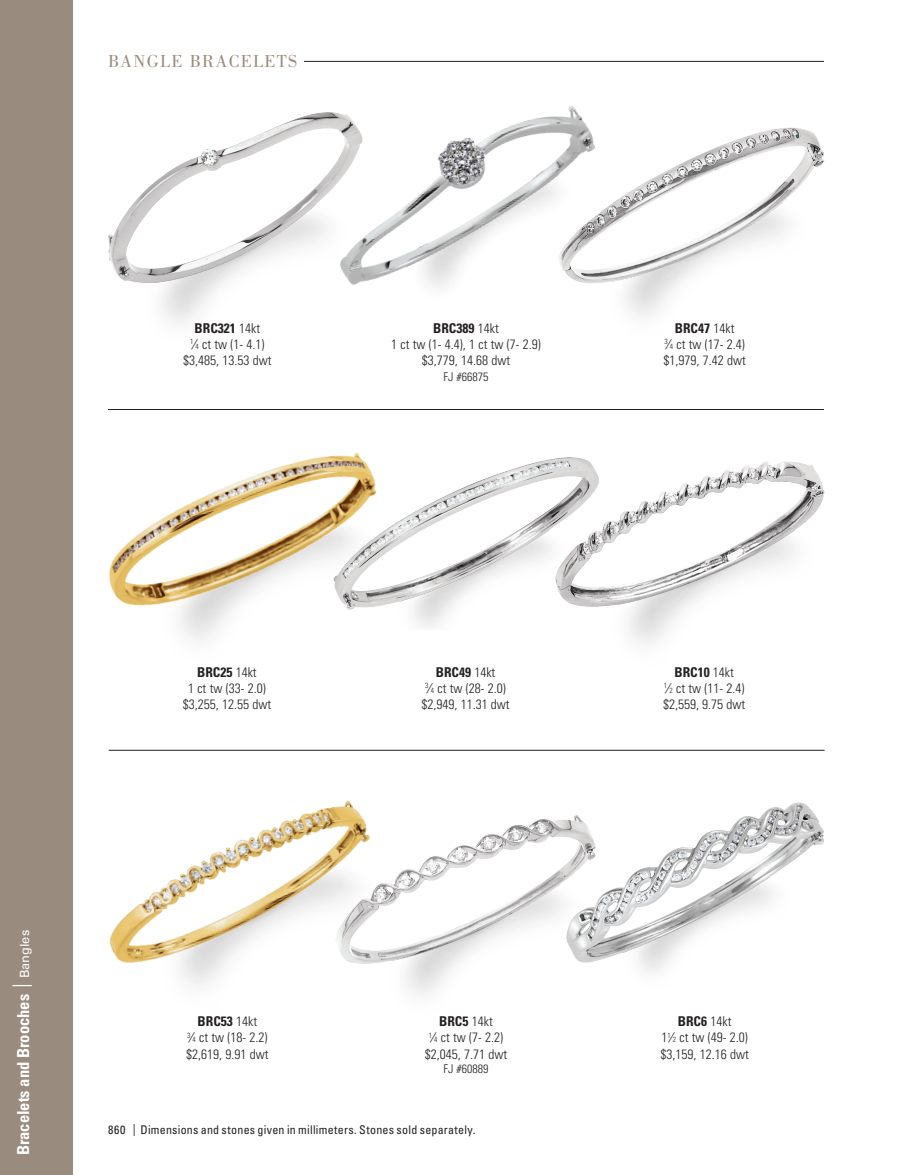
<style>
.page{position:relative;width:905px;height:1175px;background:#fff}
.page>*{position:absolute;margin:0;border:0;box-sizing:border-box;transform-origin:0 0}
.t1{font:18px "Bodoni Std";letter-spacing:.07em;color:#998b7d}
.t2{font:700 condensed 16.5px "Univers LT Std";color:#fff}
.Technical_Info{font:300 condensed 13.5px/16.2px "Univers LT Std";color:#231f20}
.Technical_Info-2{font:700 condensed 13.5px "Univers LT Std";color:#231f20}
.t3{font:condensed 12px "Univers LT Std";letter-spacing:.02em;color:#231f20}
.Technical_Info-3{font:300 condensed 12px "Univers LT Std";color:#231f20}
.s1{font-weight:300}
.s2{font-size:7.35px}
.s3{font-weight:400;font-size:19.5px}
.s4{font-weight:400;font-stretch:normal;font-size:12.75px}
</style>
<div class="page">
<hr style="left:131px;top:61px;width:692px;height:1px;background:#231f20">
<div style="left:0;top:0;width:73px;height:1174px;background:#998b7d"></div>
<div style="left:108px;top:54px;width:196px;height:27px;background:#fff"></div>
<hr style="left:108px;top:409px;width:716px;height:1px;background:#231f20">
<hr style="left:109px;top:750px;width:715px;height:1px;background:#231f20">
<img style="left:108px;top:116px;width:196px;height:207px">
<img style="left:628px;top:128px;width:196px;height:189px">
<img style="left:393px;top:457px;width:195px;height:170px">
<img style="left:388px;top:819px;width:179px;height:176px">
<img style="left:109px;top:453px;width:284px;height:172px">
<img style="left:109px;top:800px;width:279px;height:183px">
<img style="left:567px;top:802px;width:256px;height:170px">
<img style="left:555px;top:461px;width:269px;height:183px">
<img style="left:304px;top:106px;width:324px;height:200px">
<p class="t1" style="left:108px;top:51px;width:190px">BANGLE BRACELETS</p>
<p class="Technical_Info-2" style="left:194px;top:319px;width:67px">BRC321 <span class="s1">14kt</span></p>
<p class="Technical_Info" style="left:190px;top:336px;width:76px"><sup>1</sup>⁄<span class="s2">4</span> ct tw (1- 4.1)</p>
<p class="Technical_Info" style="left:183px;top:352px;width:90px">$3,485, 13.53 dwt</p>
<p class="Technical_Info-2" style="left:433px;top:319px;width:67px">BRC389 <span class="s1">14kt</span></p>
<p class="Technical_Info" style="left:391px;top:336px;width:151px">1 ct tw (1- 4.4), 1 ct tw (7- 2.9)</p>
<p class="Technical_Info" style="left:422px;top:352px;width:90px">$3,779, 14.68 dwt</p>
<p class="Technical_Info-3" style="left:443px;top:370px;width:46px">FJ #66875</p>
<p class="Technical_Info-2" style="left:197px;top:663px;width:61px">BRC25 <span class="s1">14kt</span></p>
<p class="Technical_Info" style="left:183px;top:680px;width:90px;text-align:center">1 ct tw (33- 2.0) $3,255, 12.55 dwt</p>
<p class="Technical_Info-2" style="left:436px;top:663px;width:61px">BRC49 <span class="s1">14kt</span></p>
<p class="Technical_Info" style="left:421px;top:680px;width:90px"><sup>3</sup>⁄<span class="s2">4</span> ct tw (28- 2.0) $2,949, 11.31 dwt</p>
<p class="t2" style="left:13px;top:1155px;width:227px;rotate:-90deg">Bracelets and Brooches <span class="s3">|</span> <span class="s4">Bangles</span></p>
<p class="Technical_Info-2" style="left:197px;top:1013px;width:61px">BRC53 <span class="s1">14kt</span></p>
<p class="Technical_Info" style="left:186px;top:1029px;width:84px"><sup>3</sup>⁄<span class="s2">4</span> ct tw (18- 2.2) $2,619, 9.91 dwt</p>
<p class="Technical_Info-2" style="left:439px;top:1013px;width:55px">BRC5 <span class="s1">14kt</span></p>
<p class="Technical_Info" style="left:425px;top:1029px;width:84px"><sup>1</sup>⁄<span class="s2">4</span> ct tw (7- 2.2) $2,045, 7.71 dwt</p>
<p class="Technical_Info-3" style="left:443px;top:1061px;width:46px">FJ #60889</p>
<p class="t3" style="left:108px;top:1122px;width:369px">860 | Dimensions and stones given in millimeters. Stones sold separately.</p>
<p class="Technical_Info-2" style="left:674px;top:319px;width:61px">BRC47 <span class="s1">14kt</span></p>
<p class="Technical_Info" style="left:664px;top:336px;width:82px"><sup>3</sup>⁄<span class="s2">4</span> ct tw (17- 2.4)</p>
<p class="Technical_Info" style="left:663px;top:352px;width:84px">$1,979, 7.42 dwt</p>
<p class="Technical_Info-2" style="left:674px;top:663px;width:61px">BRC10 <span class="s1">14kt</span></p>
<p class="Technical_Info" style="left:663px;top:680px;width:84px"><sup>1</sup>⁄<span class="s2">2</span> ct tw (11- 2.4) $2,559, 9.75 dwt</p>
<p class="Technical_Info-2" style="left:677px;top:1013px;width:55px">BRC6 <span class="s1">14kt</span></p>
<p class="Technical_Info" style="left:661px;top:1029px;width:88px">1<sup>1</sup>⁄<span class="s2">2</span> ct tw (49- 2.0)</p>
<p class="Technical_Info" style="left:660px;top:1045px;width:90px">$3,159, 12.16 dwt</p>
</div>
